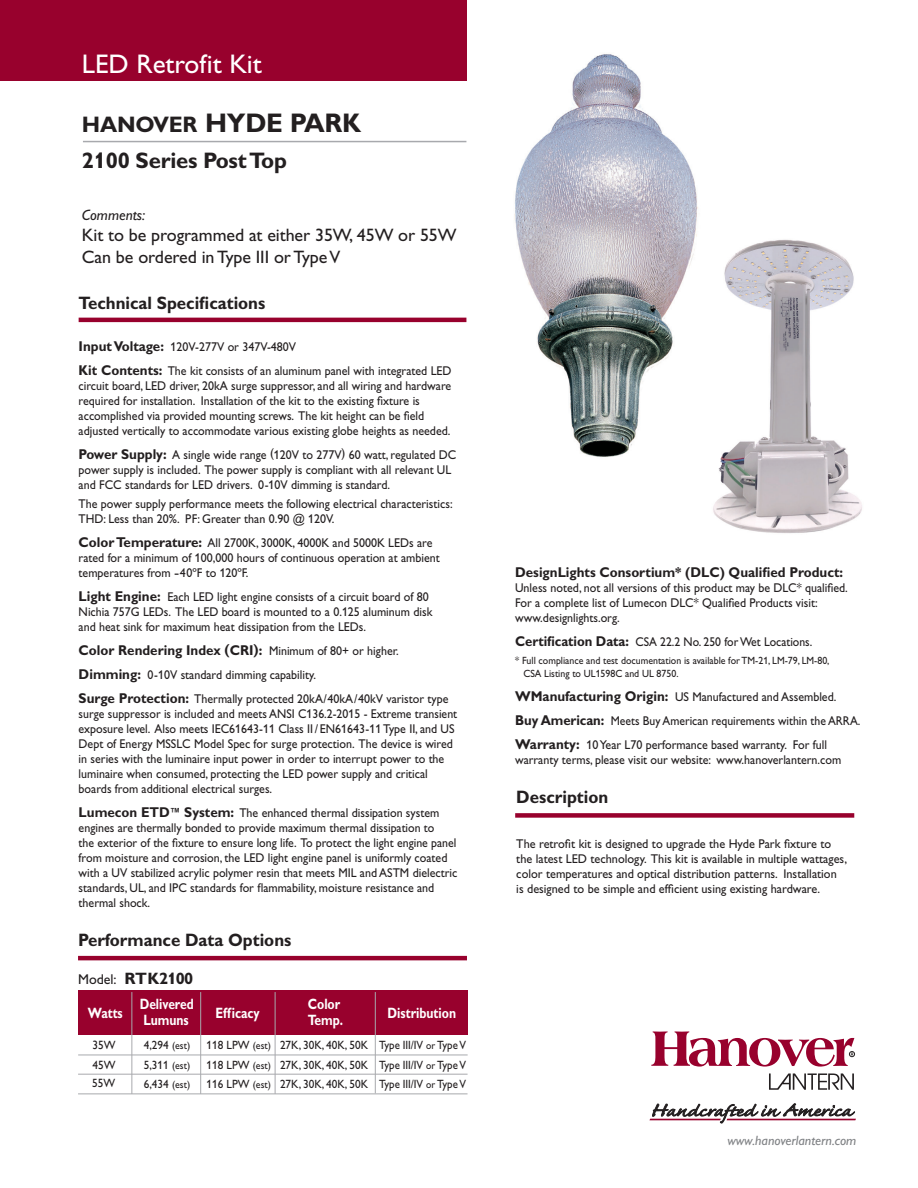
<style>
.page{position:relative;width:918px;height:1188px;background:#fff}
.page>*{position:absolute;margin:0;border:0;box-sizing:border-box;transform-origin:0 0}
.t1{font:700 27px "Gill Alt One";letter-spacing:-.01em;color:#231f20}
.t2{font:27px "Gill Alt One";color:#fff}
.t3{font:700 22.5px "Gill Alt One";letter-spacing:-.01em;color:#231f20}
.t4{font:18px/21.6px "Gill Alt One";letter-spacing:-.005em;color:#231f20}
.t5{font:700 18px "Gill Alt One";color:#231f20;scale:.94 1}
.t6{font:700 16.5px "Gill Alt One";letter-spacing:-.04em;color:#231f20}
.t7{font:700 15px "Gill Alt One";color:#fff;scale:.81 1}
.t8{font:italic 15px "Gill Alt One";color:#231f20}
.t9{font:700 15px "Gill Alt One";color:#fff;scale:.8 1}
.t10{font:700 14.25px "Gill Alt One";color:#231f20;scale:.94 1}
.t11{font:italic 13.5px "Gill Alt One";color:#808285}
.t12{font:12.75px/15px "Gill Alt One";color:#231f20;scale:.94 1}
.t13{font:12.75px/15px "Gill Alt One";color:#231f20;scale:.93 1}
.t14{font:12.75px/15px "Gill Alt One";color:#231f20;scale:.96 1}
.t15{font:12.75px "Gill Alt One";color:#231f20;scale:.92 1}
.t16{font:12px "Gill Alt One";color:#231f20;scale:.94 1}
.t17{font:12px "Gill Sans";color:#231f20;scale:.94 1}
.t18{font:10.5px/12.8px "Gill Alt One";color:#231f20;scale:.94 1}
.s1{font-size:22.5px}
.s2{font-weight:700;font-size:14.25px}
.s3{font-weight:400;font-size:12.75px}
.s4{font-weight:700;font-size:11.25px}
.s5{font-weight:400;font-size:14.25px}
.s6{font-family:"Gill Alt One"}
.s7{font-size:10.5px}
.s8{font-family:"Gill Sans"}
</style>
<div class="page">
<div style="left:0;top:0;width:466px;height:81px;background:#98012d"></div>
<hr style="left:83px;top:141px;width:383px;height:1px;background:#a8a9ad">
<hr style="left:79px;top:318px;width:387px;height:4px;background:#98012d">
<div style="left:515px;top:813px;width:339px;height:5px;background:#98012d"></div>
<hr style="left:78px;top:956px;width:389px;height:4px;background:#98012d">
<div style="left:79px;top:990px;width:389px;height:45px;background:#98012d"></div>
<hr style="left:131px;top:992px;width:1px;height:102px;background:#a8a9ad">
<hr style="left:200px;top:992px;width:1px;height:102px;background:#a8a9ad">
<hr style="left:275px;top:992px;width:1px;height:102px;background:#a8a9ad">
<hr style="left:375px;top:992px;width:1px;height:101px;background:#a8a9ad">
<hr style="left:78px;top:1054px;width:390px;height:1px;background:#a8a9ad">
<hr style="left:78px;top:1074px;width:390px;height:1px;background:#a8a9ad">
<hr style="left:78px;top:1093px;width:390px;height:1px;background:#a8a9ad">
<svg style="left:651px;top:1031px;width:204px;height:59px"></svg>
<div style="left:650px;top:1119px;width:70px;height:1px;border:1px solid #98012d"></div>
<svg style="left:652px;top:1103px;width:203px;height:20px"></svg>
<img style="left:713px;top:239px;width:149px;height:294px">
<img style="left:514px;top:54px;width:184px;height:403px">
<img style="left:697px;top:232px;width:23px;height:238px">
<h1 class="t2" style="left:82px;top:53px;width:181px">LED Retrofit Kit</h1>
<h1 class="t1" style="left:82px;top:113px;width:281px"><span class="s1">HANOVER</span> HYDE PARK</h1>
<h2 class="t3" style="left:82px;top:152px;width:206px">2100 Series Post Top</h2>
<p class="t8" style="left:82px;top:206px;width:65px">Comments:</p>
<h3 class="t4" style="left:82px;top:226px;width:376px">Kit to be programmed at either 35W, 45W or 55W<br>Can be ordered in Type III or Type V</h3>
<h3 class="t5" style="left:79px;top:296px;width:200px">Technical Specifications</h3>
<p class="t12" style="left:79px;top:336px;width:398px;line-height:24px"><span class="s2">Input Voltage:</span> 120V-277V or 347V-480V<br><span class="s2">Kit Contents:</span> The kit consists of an aluminum panel with integrated LED</p>
<p class="t12" style="left:79px;top:379px;width:398px">circuit board, LED driver, 20kA surge suppressor, and all wiring and hardware required for installation. Installation of the kit to the existing fixture is accomplished via provided mounting screws. The kit height can be field adjusted vertically to accommodate various existing globe heights as needed.</p>
<p class="t12" style="left:79px;top:448px;width:403px"><span class="s2">Power Supply:</span> A single wide range (120V to 277V) 60 watt, regulated DC power supply is included. The power supply is compliant with all relevant UL and FCC standards for LED drivers. 0-10V dimming is standard.</p>
<p class="t12" style="left:79px;top:498px;width:399px">The power supply performance meets the following electrical characteristics:<br>THD: Less than 20%. PF: Greater than 0.90 @ 120V.</p>
<p class="t12" style="left:79px;top:537px;width:386px"><span class="s2">Color Temperature:</span> All 2700K, 3000K, 4000K and 5000K LEDs are rated for a minimum of 100,000 hours of continuous operation at ambient temperatures from -40ºF to 120ºF.</p>
<p class="t12" style="left:79px;top:591px;width:378px"><span class="s2">Light Engine:</span> Each LED light engine consists of a circuit board of 80<br>Nichia 757G LEDs. The LED board is mounted to a 0.125 aluminum disk and heat sink for maximum heat dissipation from the LEDs.</p>
<p class="t10" style="left:79px;top:645px;width:342px">Color Rendering Index (CRI): <span class="s3">Minimum of 80+ or higher.</span></p>
<p class="t12" style="left:79px;top:664px;width:395px;line-height:24px"><span class="s2">Dimming:</span> 0-10V standard dimming capability.<br><span class="s2">Surge Protection:</span> Thermally protected 20kA/40kA/40kV varistor type</p>
<p class="t13" style="left:79px;top:708px;width:409px">surge suppressor is included and meets ANSI C136.2-2015 - Extreme transient exposure level. Also meets IEC61643-11 Class II / EN61643-11 Type II, and US Dept of Energy MSSLC Model Spec for surge protection. The device is wired in series with the luminaire input power in order to interrupt power to the luminaire when consumed, protecting the LED power supply and critical boards from additional electrical surges.</p>
<p class="t12" style="left:79px;top:807px;width:404px"><span class="s2">Lumecon ETD</span><span class="s4">™</span> <span class="s2">System:</span> The enhanced thermal dissipation system engines are thermally bonded to provide maximum thermal dissipation to<br>the exterior of the fixture to ensure long life. To protect the light engine panel from moisture and corrosion, the LED light engine panel is uniformly coated with a UV stabilized acrylic polymer resin that meets MIL and ASTM dielectric standards, UL, and IPC standards for flammability, moisture resistance and thermal shock.</p>
<h3 class="t5" style="left:78px;top:933px;width:228px">Performance Data Options</h3>
<p class="t6" style="left:78px;top:972px;width:116px"><span class="s5">Model:</span> RTK2100</p>
<p class="t7" style="left:88px;top:1008px;width:45px">Watts</p>
<p class="t9" style="left:140px;top:999px;width:69px">Delivered</p>
<p class="t7" style="left:308px;top:999px;width:42px">Color</p>
<p class="t7" style="left:215px;top:1008px;width:56px">Efficacy</p>
<p class="t7" style="left:143px;top:1014px;width:58px">Lumuns</p>
<p class="t7" style="left:308px;top:1014px;width:45px">Temp.</p>
<p class="t7" style="left:388px;top:1008px;width:86px">Distribution</p>
<p class="t17" style="left:92px;top:1038px;width:26px">35<span class="s6">W</span></p>
<p class="t16" style="left:144px;top:1041px;width:51px">4,294 <span class="s7">(est)</span></p>
<p class="t16" style="left:207px;top:1041px;width:278px">118 LPW <span class="s7">(est)</span> 27K, 30K, 40K, 50K Type III/IV <span class="s7">or</span> Type V</p>
<p class="t16" style="left:92px;top:1060px;width:26px">4<span class="s8">5</span>W</p>
<p class="t16" style="left:144px;top:1060px;width:51px">5,311 <span class="s7">(est)</span></p>
<p class="t16" style="left:207px;top:1060px;width:278px">118 LPW <span class="s7">(est)</span> 27K, 30K, 40K, 50K Type III/IV <span class="s7">or</span> Type V</p>
<p class="t16" style="left:92px;top:1078px;width:26px">5<span class="s8">5</span>W</p>
<p class="t16" style="left:144px;top:1080px;width:51px">6,434 <span class="s7">(est)</span></p>
<p class="t16" style="left:207px;top:1080px;width:278px">116 LPW <span class="s7">(est)</span> 27K, 30K, 40K, 50K Type III/IV <span class="s7">or</span> Type V</p>
<p class="t10" style="left:515px;top:567px;width:350px">DesignLights Consortium* (DLC) Qualified Product:</p>
<p class="t12" style="left:515px;top:582px;width:356px">Unless noted, not all versions of this product may be DLC* qualified.<br>For a complete list of Lumecon DLC* Qualified Products visit: www.designlights.org.</p>
<p class="t15" style="left:515px;top:637px;width:325px"><span class="s2">Certification Data:</span> CSA 22.2 No. 250 for Wet Locations.</p>
<p class="t18" style="left:523px;top:655px;width:327px;text-indent:-8px">* Full compliance and test documentation is available for TM-21, LM-79, LM-80,<br>CSA Listing to UL1598C and UL 8750.</p>
<p class="t12" style="left:515px;top:686px;width:369px;line-height:24px"><span class="s2">WManufacturing Origin:</span> US Manufactured and Assembled.<br><span class="s2">Buy American:</span> Meets Buy American requirements within the ARRA.<br><span class="s2">Warranty:</span> 10 Year L70 performance based warranty. For full</p>
<p class="t12" style="left:515px;top:753px;width:348px">warranty terms, please visit our website: www.hanoverlantern.com</p>
<h3 class="t5" style="left:516px;top:790px;width:99px">Description</h3>
<p class="t14" style="left:516px;top:837px;width:346px">The retrofit kit is designed to upgrade the Hyde Park fixture to the latest LED technology. This kit is available in multiple wattages, color temperatures and optical distribution patterns. Installation is designed to be simple and efficient using existing hardware.</p>
<p class="t11" style="left:727px;top:1133px;width:131px">www.hanoverlantern.com</p>
</div>
